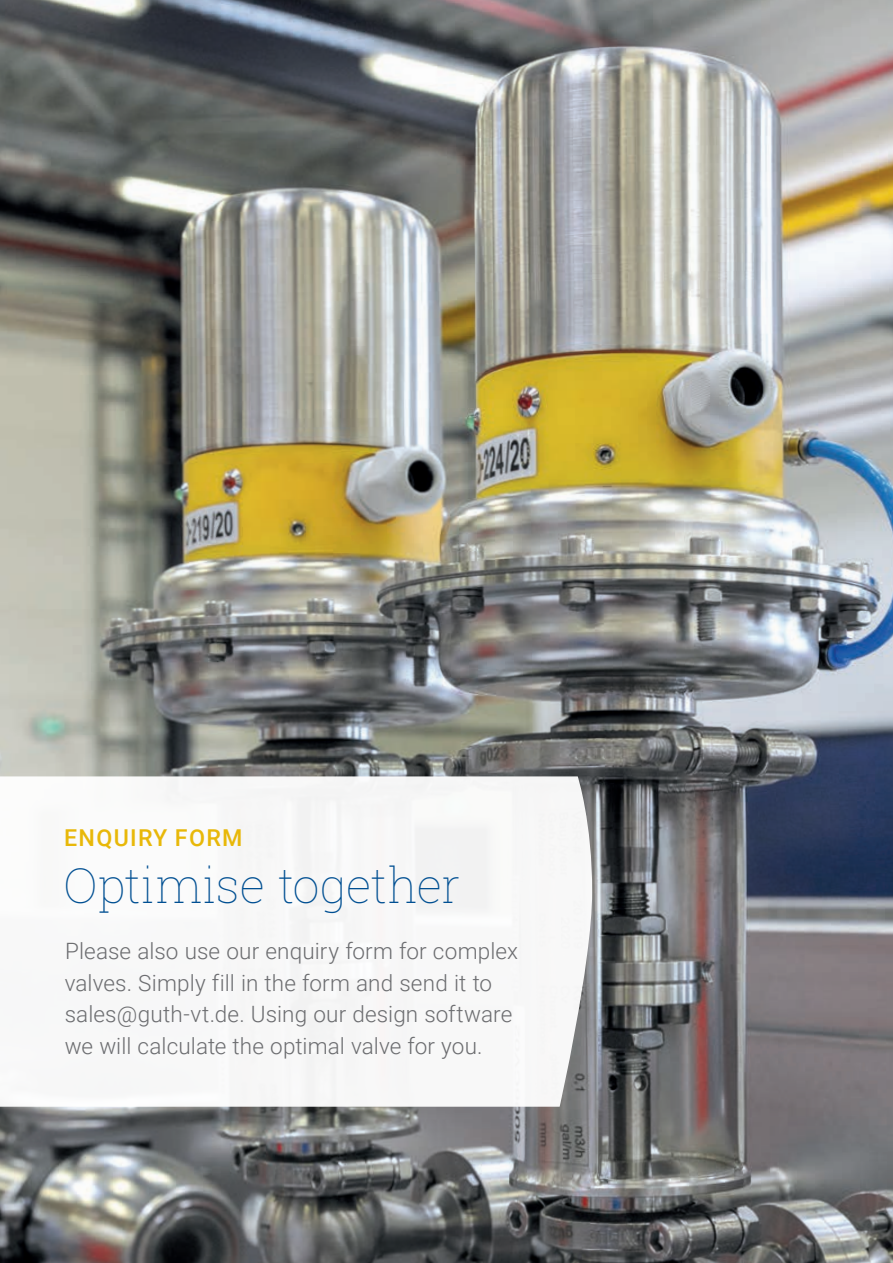
<style>
.page{position:relative;width:893px;height:1263px;background:#fff}
.page>*{position:absolute;margin:0;border:0;box-sizing:border-box;transform-origin:0 0}
.t1{font:100 48px "Roboto Slab";letter-spacing:-.01em;color:#004f92}
.t2{font:500 23.25px "Roboto";letter-spacing:.055em;color:#e8b809}
.t3{font:300 22.5px/31.5px "Roboto";letter-spacing:.005em;color:#6c6d70}
</style>
<div class="page">
<img style="left:0;top:0;width:893px;height:1263px">
<svg style="left:0;top:776px;width:592px;height:331px"></svg>
<p class="t2" style="left:64px;top:821px;width:180px">ENQUIRY FORM</p>
<h1 class="t1" style="left:63px;top:852px;width:399px">Optimise together</h1>
<p class="t3" style="left:65px;top:935px;width:455px">Please also use our enquiry form for complex valves. Simply fill in the form and send it to sales@guth-vt.de. Using our design software we will calculate the optimal valve for you.</p>
</div>
